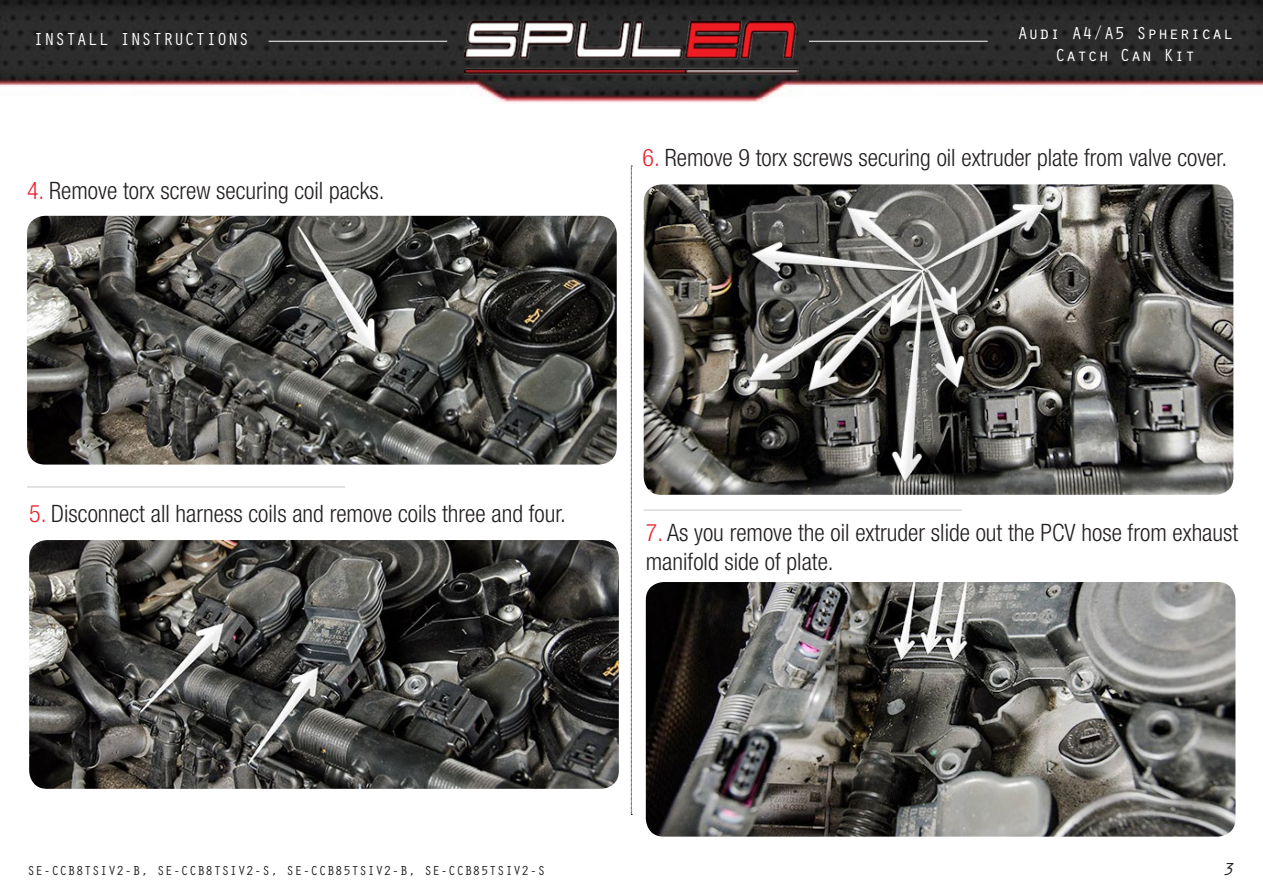
<style>
.page{position:relative;width:1263px;height:893px;background:#fff}
.page>*{position:absolute;margin:0;border:0;box-sizing:border-box;transform-origin:0 0}
.t1{font:300 condensed 24px/28.8px "Helvetica Neue LT Std";color:#231f20}
.t2{font:18px/21.6px "Orator Std";color:#fff;text-align:center}
.t3{font:italic 18px "Orator Std";color:#231f20}
.t4{font:13.5px "Orator Std";color:#231f20}
.s1{color:#ea232f}
</style>
<div class="page">
<img style="left:0;top:0;width:1263px;height:102px">
<hr style="left:269px;top:41px;width:178px;height:1px;background:#fff">
<hr style="left:809px;top:41px;width:179px;height:1px;background:#fff">
<svg style="left:631px;top:166px;width:1px;height:649px"></svg>
<img style="left:464px;top:22px;width:334px;height:52px">
<img style="left:27px;top:216px;width:590px;height:249px">
<img style="left:644px;top:184px;width:589px;height:311px">
<hr style="left:644px;top:509px;width:318px;height:2px;background:#d8d9d8">
<img style="left:646px;top:582px;width:589px;height:255px">
<hr style="left:27px;top:486px;width:318px;height:2px;background:#d8d9d8">
<img style="left:29px;top:540px;width:590px;height:249px">
<p class="t2" style="left:33px;top:28px;width:218px">INSTALL INSTRUCTIONS</p>
<p class="t2" style="left:1017px;top:22px;width:218px">Audi A4/A5 Spherical<br>Catch Can Kit</p>
<p class="t1" style="left:27px;top:176px;width:359px"><span class="s1">4.</span> Remove torx screw securing coil packs.</p>
<p class="t1" style="left:643px;top:143px;width:586px"><span class="s1">6.</span> Remove 9 torx screws securing oil extruder plate from valve cover.</p>
<p class="t1" style="left:29px;top:499px;width:538px"><span class="s1">5.</span> Disconnect all harness coils and remove coils three and four.</p>
<p class="t1" style="left:646px;top:518px;width:594px"><span class="s1">7.</span> As you remove the oil extruder slide out the PCV hose from exhaust manifold side of plate.</p>
<p class="t4" style="left:27px;top:861px;width:520px">SE-CCB8TSIV2-B, SE-CCB8TSIV2-S, SE-CCB85TSIV2-B, SE-CCB85TSIV2-S</p>
<p class="t3" style="left:1222px;top:856px;width:12px">3</p>
</div>
